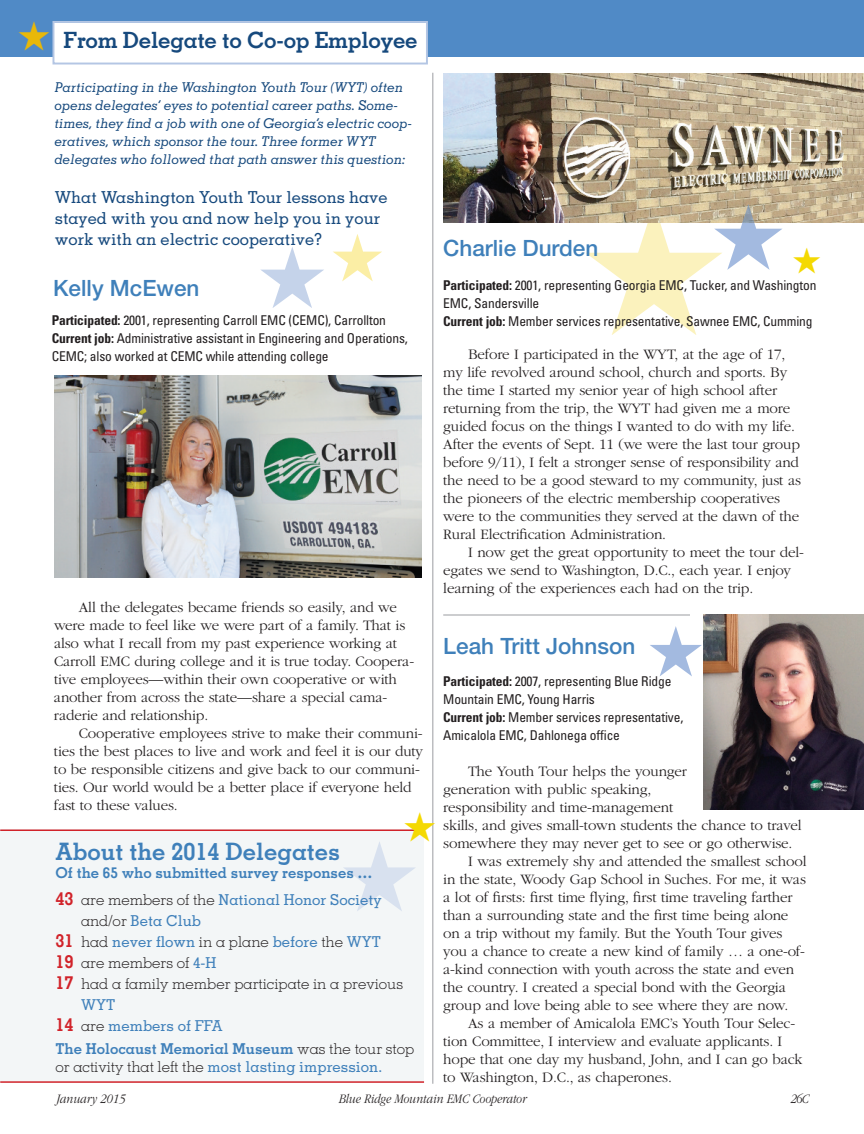
<style>
.page{position:relative;width:864px;height:1134px;background:#fff}
.page>*{position:absolute;margin:0;border:0;box-sizing:border-box;transform-origin:0 0}
.t1{font:700 24px "Memphis LT Std";color:#3f80ba}
.t2{font:500 22.5px "Helvetica Neue LT Std";color:#3f80ba}
.t3{font:700 22.35px "Memphis LT Std";letter-spacing:-.01em;color:#16497d}
.t4{font:500 16.5px/21px "Memphis LT Std";color:#16497d}
.t5{font:300 15px/18px "ITC Garamond Std";letter-spacing:-.01em;color:#231f20}
.t6{font:300 15px/18px "Memphis LT Std";color:#231f20}
.t7{font:700 15px/26.4px "Memphis LT Std";color:#3f80ba}
.t8{font:500 15px "Memphis LT Std";color:#3f80ba}
.t9{font:condensed 13.5px/18px "Univers LT Std";letter-spacing:-.01em;color:#231f20}
.t10{font:italic 500 13.5px/18px "Memphis LT Std";color:#16497d}
.t11{font:italic 300 13.5px "ITC Garamond Std";color:#231f20;scale:.85 1}
.s1{font-weight:700}
.s2{font-size:18px;color:#d1232a}
.s3{font-weight:300;color:#231f20}
.s4{font-weight:500}
.s5{font-weight:700;font-size:18px;color:#d1232a}
.s6{font-weight:500;color:#3f80ba}
.s7{font-weight:700;color:#3f80ba}
</style>
<div class="page">
<div style="left:0;top:830px;width:424px;height:252px;background:#f3f6f7"></div>
<div style="left:0;top:0;width:864px;height:57px;background:#508ac6"></div>
<img style="left:443px;top:74px;width:421px;height:149px">
<img style="left:704px;top:614px;width:160px;height:195px">
<img style="left:54px;top:375px;width:368px;height:203px">
<hr style="left:432px;top:73px;width:2px;height:1011px;background:#bcbdc0">
<hr style="left:443px;top:614px;width:247px;height:2px;background:#bcbdc0">
<svg style="left:585px;top:203px;width:197px;height:132px"></svg>
<img style="left:742px;top:204px;width:13px;height:19px">
<svg style="left:333px;top:234px;width:49px;height:47px"></svg>
<svg style="left:260px;top:247px;width:64px;height:61px"></svg>
<svg style="left:650px;top:626px;width:52px;height:50px"></svg>
<div style="left:54px;top:23px;width:372px;height:40px;background:#fff"></div>
<div style="left:53px;top:21px;width:375px;height:43px;border:2px solid #b4c6e4"></div>
<hr style="left:0;top:830px;width:424px;height:1px;background:#d1232a">
<hr style="left:0;top:1081px;width:424px;height:2px;background:#d1232a">
<svg style="left:343px;top:812px;width:91px;height:99px"></svg>
<h3 class="t3" style="left:64px;top:32px;width:356px">From Delegate to Co-op Employee</h3>
<p class="t10" style="left:55px;top:80px;width:359px">Participating in the Washington Youth Tour (WYT) often opens delegates’ eyes to potential career paths. Some&shy;times, they find a job with one of Georgia’s electric coop&shy;eratives, which sponsor the tour. Three former WYT delegates who followed that path answer this question:</p>
<p class="t4" style="left:55px;top:189px;width:334px">What Washington Youth Tour lessons have stayed with you and now help you in your work with an electric cooperative?</p>
<h2 class="t2" style="left:443px;top:240px;width:157px">Charlie Durden</h2>
<h2 class="t2" style="left:53px;top:280px;width:148px">Kelly McEwen</h2>
<p class="t9" style="left:443px;top:277px;width:375px"><span class="s1">Participated:</span> 2001, representing Georgia EMC, Tucker, and Washington<br>EMC, Sandersville<br><span class="s1">Current job:</span> Member services representative, Sawnee EMC, Cumming</p>
<p class="t9" style="left:52px;top:312px;width:358px"><span class="s1">Participated:</span> 2001, representing Carroll EMC (CEMC), Carrollton<br><span class="s1">Current job:</span> Administrative assistant in Engineering and Operations,<br>CEMC; also worked at CEMC while attending college</p>
<p class="t5" style="left:443px;top:347px;width:359px;text-indent:25px">Before I participated in the WYT, at the age of 17, my life revolved around school, church and sports. By the time I started my senior year of high school after returning from the trip, the WYT had given me a more guided focus on the things I wanted to do with my life.<br>After the events of Sept. 11 (we were the last tour group before 9/11), I felt a stronger sense of responsibility and the need to be a good steward to my community, just as the pioneers of the electric membership cooperatives were to the communities they served at the dawn of the Rural Electrification Administration.</p>
<p class="t5" style="left:443px;top:545px;width:362px;text-indent:25px">I now get the great opportunity to meet the tour del&shy;egates we send to Washington, D.C., each year. I enjoy learning of the experiences each had on the trip.</p>
<p class="t5" style="left:54px;top:599px;width:362px;text-indent:25px">All the delegates became friends so easily, and we were made to feel like we were part of a family. That is also what I recall from my past experience working at Carroll EMC during college and it is true today. Coopera&shy;tive employees—within their own cooperative or with another from across the state—share a special cama&shy;raderie and relationship.</p>
<p class="t5" style="left:54px;top:725px;width:371px;text-indent:25px">Cooperative employees strive to make their communi&shy;ties the best places to live and work and feel it is our duty to be responsible citizens and give back to our communi&shy;ties. Our world would be a better place if everyone held fast to these values.</p>
<h1 class="t1" style="left:56px;top:843px;width:286px">About the 2014 Delegates</h1>
<p class="t7" style="left:56px;top:861px;width:328px">Of the 65 who submitted survey responses …<br><span class="s2">43</span> <span class="s3">are members of the</span> <span class="s4">National Honor Society</span></p>
<p class="t8" style="left:81px;top:915px;width:122px"><span class="s3">and/or</span> Beta Club</p>
<p class="t8" style="left:56px;top:936px;width:327px"><span class="s5">31</span> <span class="s3">had</span> never flown <span class="s3">in a plane</span> before <span class="s3">the</span> WYT</p>
<p class="t6" style="left:56px;top:955px;width:162px"><span class="s5">19</span> are members of <span class="s6">4-H</span></p>
<p class="t6" style="left:56px;top:976px;width:349px"><span class="s5">17</span> had a family member participate in a previous</p>
<p class="t8" style="left:81px;top:999px;width:36px">WYT</p>
<p class="t8" style="left:56px;top:1020px;width:169px"><span class="s5">14</span> <span class="s3">are</span> members of FFA</p>
<p class="t6" style="left:56px;top:1041px;width:360px"><span class="s7">The Holocaust Memorial Museum</span> was the tour stop or activity that left the <span class="s6">most lasting impression.</span></p>
<h2 class="t2" style="left:443px;top:638px;width:194px">Leah Tritt Johnson</h2>
<p class="t9" style="left:443px;top:674px;width:242px"><span class="s1">Participated:</span> 2007, representing Blue Ridge Mountain EMC, Young Harris<br><span class="s1">Current job:</span> Member services representative, Amicalola EMC, Dahlonega office</p>
<p class="t5" style="left:468px;top:763px;width:220px">The Youth Tour helps the younger</p>
<p class="t5" style="left:443px;top:781px;width:210px">generation with public speaking,</p>
<p class="t5" style="left:443px;top:799px;width:231px">responsibility and time-management</p>
<p class="t5" style="left:443px;top:817px;width:360px">skills, and gives small-town students the chance to travel</p>
<p class="t5" style="left:443px;top:835px;width:351px">somewhere they may never get to see or go otherwise.</p>
<p class="t5" style="left:468px;top:853px;width:340px">I was extremely shy and attended the smallest school</p>
<p class="t5" style="left:443px;top:871px;width:364px">in the state, Woody Gap School in Suches. For me, it was</p>
<p class="t5" style="left:443px;top:889px;width:351px">a lot of firsts: first time flying, first time traveling farther</p>
<p class="t5" style="left:443px;top:907px;width:347px">than a surrounding state and the first time being alone</p>
<p class="t5" style="left:443px;top:925px;width:341px">on a trip without my family. But the Youth Tour gives</p>
<p class="t5" style="left:443px;top:943px;width:363px">you a chance to create a new kind of family … a one-of-</p>
<p class="t5" style="left:443px;top:961px;width:352px">a-kind connection with youth across the state and even</p>
<p class="t5" style="left:443px;top:979px;width:344px">the country. I created a special bond with the Georgia</p>
<p class="t5" style="left:443px;top:997px;width:347px">group and love being able to see where they are now.</p>
<p class="t5" style="left:468px;top:1015px;width:329px">As a member of Amicalola EMC’s Youth Tour Selec-</p>
<p class="t5" style="left:443px;top:1033px;width:341px">tion Committee, I interview and evaluate applicants. I</p>
<p class="t5" style="left:443px;top:1051px;width:361px">hope that one day my husband, John, and I can go back</p>
<p class="t5" style="left:443px;top:1069px;width:230px">to Washington, D.C., as chaperones.</p>
<p class="t11" style="left:57px;top:1094px;width:82px">January 2015</p>
<p class="t11" style="left:339px;top:1094px;width:222px">Blue Ridge Mountain EMC Cooperator</p>
<p class="t11" style="left:790px;top:1094px;width:23px">26C</p>
</div>
